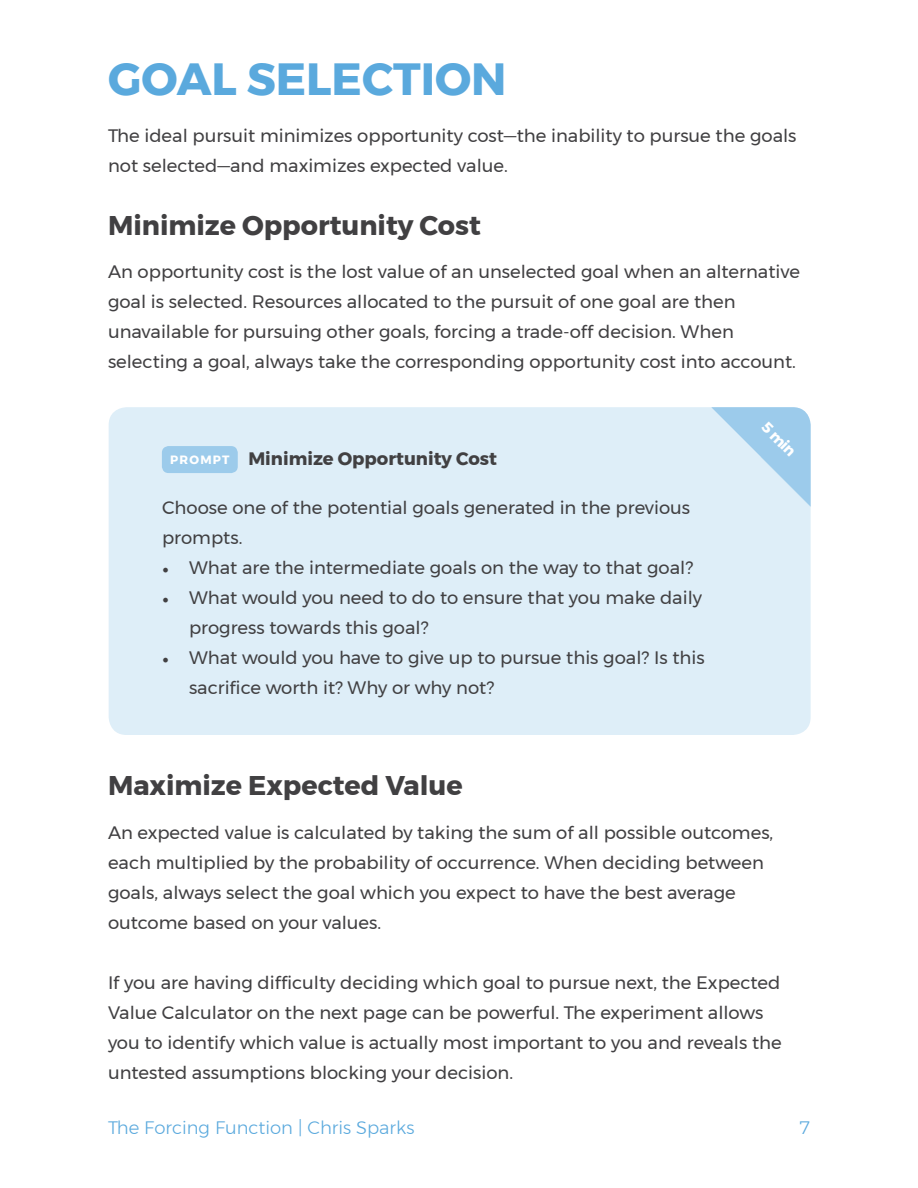
<style>
.page{position:relative;width:918px;height:1188px;background:#fff}
.page>*{position:absolute;margin:0;border:0;box-sizing:border-box;transform-origin:0 0}
.t1{font:700 45px "Montserrat";color:#5aa9dd}
.t2{font:700 27px "Montserrat";color:#414042}
.t3{font:18px/30px "Montserrat";color:#414042}
.t4{font:300 18px "Montserrat";color:#5aa9dd}
.t5{font:700 18px "Montserrat";color:#414042}
.t6{font:700 15px "Montserrat";color:#fff}
.t7{font:700 12px "Montserrat";letter-spacing:.1em;color:#fff}
.s1{font-family:"Minion Pro"}
</style>
<div class="page">
<div style="left:109px;top:407px;width:702px;height:328px;background:#deeef8;border-radius:18px"></div>
<svg style="left:711px;top:407px;width:100px;height:100px"></svg>
<div style="left:162px;top:446px;width:76px;height:27px;background:#9ccbeb;border-radius:7px"></div>
<h1 class="t1" style="left:108px;top:42px;width:400px">GOAL SELECTION</h1>
<p class="t3" style="left:108px;top:121px;width:690px">The ideal pursuit minimizes opportunity cost—the inability to pursue the goals not selected—and maximizes expected value.</p>
<h2 class="t2" style="left:108px;top:204px;width:374px">Minimize Opportunity Cost</h2>
<p class="t3" style="left:108px;top:257px;width:693px">An opportunity cost is the lost value of an unselected goal when an alternative goal is selected. Resources allocated to the pursuit of one goal are then unavailable for pursuing other goals, forcing a trade-off decision. When selecting a goal, always take the corresponding opportunity cost into account.</p>
<p class="t5" style="left:248px;top:444px;width:250px">Minimize Opportunity Cost</p>
<p class="t3" style="left:162px;top:493px;width:530px">Choose one of the potential goals generated in the previous prompts.</p>
<p class="t3" style="left:162px;top:553px;width:533px"><span class="s1">•</span> What are the intermediate goals on the way to that goal?</p>
<p class="t3" style="left:189px;top:583px;width:515px;text-indent:-27px"><span class="s1">•</span> What would you need to do to ensure that you make daily progress towards this goal?</p>
<p class="t3" style="left:189px;top:643px;width:517px;text-indent:-27px"><span class="s1">•</span> What would you have to give up to pursue this goal? Is this sacrifice worth it? Why or why not?</p>
<p class="t7" style="left:170px;top:450px;width:61px">PROMPT</p>
<p class="t6" style="left:773px;top:416px;width:43px;rotate:45deg">5 min</p>
<h2 class="t2" style="left:108px;top:764px;width:356px">Maximize Expected Value</h2>
<p class="t3" style="left:108px;top:817px;width:667px">An expected value is calculated by taking the sum of all possible outcomes, each multiplied by the probability of occurrence. When deciding between goals, always select the goal which you expect to have the best average outcome based on your values.</p>
<p class="t3" style="left:108px;top:967px;width:675px">If you are having difficulty deciding which goal to pursue next, the Expected Value Calculator on the next page can be powerful. The experiment allows you to identify which value is actually most important to you and reveals the untested assumptions blocking your decision.</p>
<p class="t4" style="left:108px;top:1114px;width:308px">The Forcing Function | Chris Sparks</p>
<p class="t4" style="left:800px;top:1114px;width:12px">7</p>
</div>
